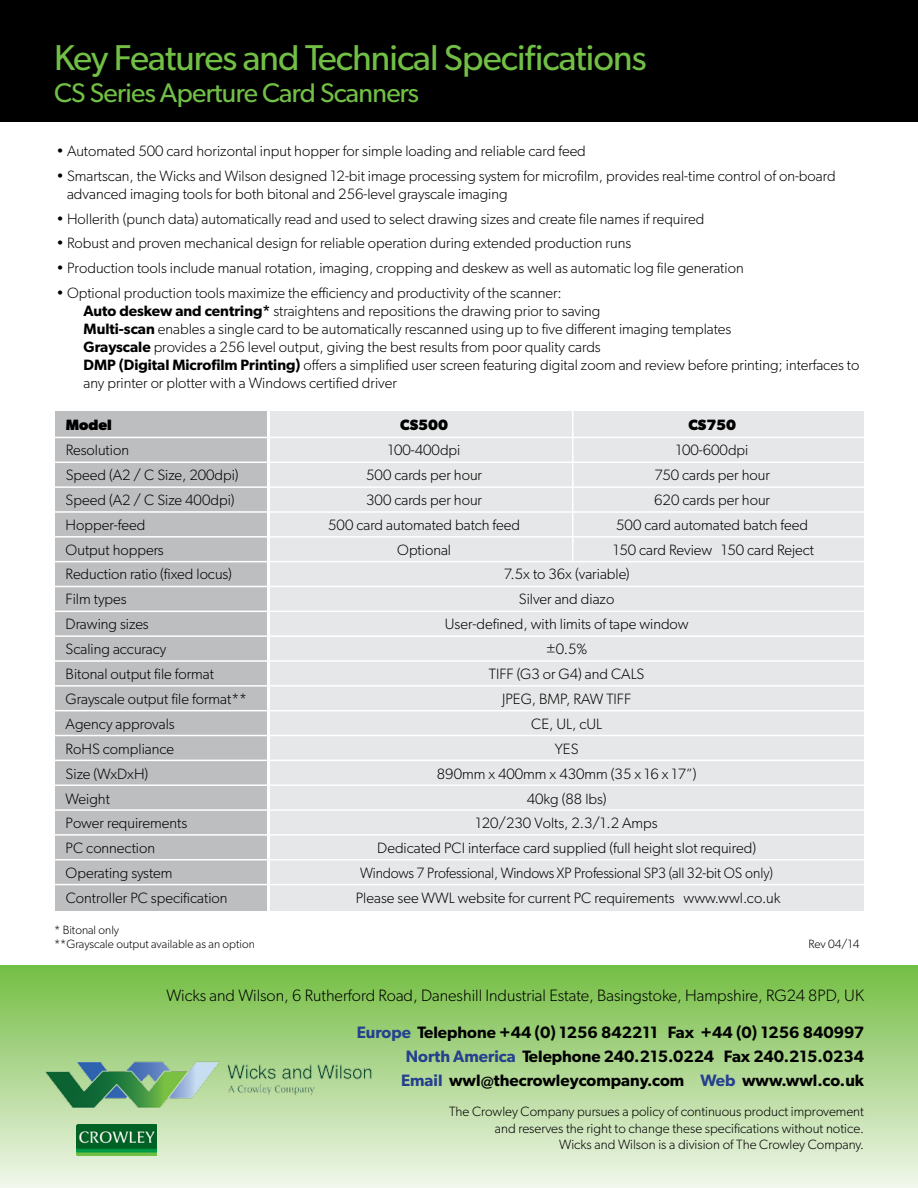
<style>
.page{position:relative;width:918px;height:1188px;background:#fff}
.page>*{position:absolute;margin:0;border:0;box-sizing:border-box;transform-origin:0 0}
.t1{font:36px "Gibson";letter-spacing:-.025em;color:#71bf45}
.t2{font:27px "Gibson";letter-spacing:-.025em;color:#71bf45}
.t3{font:600 16.5px/24px "Gibson";color:#000;text-align:justify}
.t4{font:300 16.5px "Gibson";color:#000}
.t5{font:300 15px/18px "Gibson";color:#000}
.t6{font:300 15px "Gibson";color:#000;scale:.95 1}
.t7{font:700 15px "Gibson";color:#000}
.t8{font:300 13.5px/16.5px "Gibson";color:#000;text-align:right}
.t9{font:300 12px/14.4px "Gibson";color:#000}
.s1{font-weight:600}
.s2{color:#25408f}
</style>
<div class="page">
<div style="left:0;top:0;width:918px;height:122px;background:#000"></div>
<div style="left:0;top:965px;width:918px;height:223px;background:linear-gradient(to bottom,#73bd43,#f1f6ea)"></div>
<img style="left:77px;top:1124px;width:79px;height:32px">
<div style="left:55px;top:411px;width:212px;height:500px;background:#bcbec0"></div>
<div style="left:270px;top:411px;width:594px;height:500px;background:#e6e7e8"></div>
<hr style="left:55px;top:437px;width:810px;height:1px;background:#fff">
<hr style="left:55px;top:462px;width:810px;height:1px;background:#fff">
<hr style="left:55px;top:486px;width:810px;height:2px;background:#fff">
<hr style="left:55px;top:511px;width:810px;height:2px;background:#fff">
<hr style="left:55px;top:536px;width:810px;height:2px;background:#fff">
<hr style="left:55px;top:561px;width:810px;height:1px;background:#fff">
<hr style="left:55px;top:586px;width:810px;height:1px;background:#fff">
<hr style="left:55px;top:611px;width:810px;height:1px;background:#fff">
<hr style="left:55px;top:635px;width:810px;height:2px;background:#fff">
<hr style="left:55px;top:660px;width:810px;height:2px;background:#fff">
<hr style="left:55px;top:685px;width:810px;height:2px;background:#fff">
<hr style="left:55px;top:710px;width:810px;height:1px;background:#fff">
<hr style="left:55px;top:735px;width:810px;height:1px;background:#fff">
<hr style="left:55px;top:760px;width:810px;height:1px;background:#fff">
<hr style="left:55px;top:784px;width:810px;height:2px;background:#fff">
<hr style="left:55px;top:809px;width:810px;height:2px;background:#fff">
<hr style="left:55px;top:834px;width:810px;height:2px;background:#fff">
<hr style="left:55px;top:859px;width:810px;height:1px;background:#fff">
<hr style="left:55px;top:884px;width:810px;height:1px;background:#fff">
<hr style="left:572px;top:411px;width:2px;height:150px;background:#fff">
<img style="left:44px;top:1057px;width:336px;height:50px">
<h1 class="t1" style="left:54px;top:36px;width:594px">Key Features and Technical Specifications</h1>
<h2 class="t2" style="left:54px;top:77px;width:367px">CS Series Aperture Card Scanners</h2>
<p class="t5" style="left:57px;top:142px;width:531px">• Automated 500 card horizontal input hopper for simple loading and reliable card feed</p>
<p class="t5" style="left:67px;top:167px;width:770px;text-indent:-10px">• Smartscan, the Wicks and Wilson designed 12-bit image processing system for microfilm, provides real-time control of on-board advanced imaging tools for both bitonal and 256-level grayscale imaging</p>
<p class="t5" style="left:57px;top:209px;width:649px">• Hollerith (punch data) automatically read and used to select drawing sizes and create file names if required</p>
<p class="t5" style="left:57px;top:234px;width:576px">• Robust and proven mechanical design for reliable operation during extended production runs</p>
<p class="t5" style="left:57px;top:259px;width:689px">• Production tools include manual rotation, imaging, cropping and deskew as well as automatic log file generation</p>
<p class="t5" style="left:84px;top:284px;width:777px;text-indent:-27px">• Optional production tools maximize the efficiency and productivity of the scanner:<br><span class="s1">Auto deskew and centring*</span> straightens and repositions the drawing prior to saving<br><span class="s1">Multi-scan</span> enables a single card to be automatically rescanned using up to five different imaging templates<br><span class="s1">Grayscale</span> provides a 256 level output, giving the best results from poor quality cards<br><span class="s1">DMP (Digital Microfilm Printing)</span> offers a simplified user screen featuring digital zoom and review before printing; interfaces to any printer or plotter with a Windows certified driver</p>
<p class="t7" style="left:66px;top:416px;width:48px">Model</p>
<p class="t7" style="left:400px;top:416px;width:49px">CS500</p>
<p class="t7" style="left:688px;top:416px;width:49px">CS750</p>
<p class="t5" style="left:66px;top:441px;width:65px">Resolution</p>
<p class="t5" style="left:388px;top:441px;width:74px">100-400dpi</p>
<p class="t5" style="left:676px;top:441px;width:74px">100-600dpi</p>
<p class="t5" style="left:66px;top:466px;width:175px">Speed (A2 / C Size, 200dpi)</p>
<p class="t5" style="left:366px;top:466px;width:117px">500 cards per hour</p>
<p class="t5" style="left:654px;top:466px;width:117px">750 cards per hour</p>
<p class="t5" style="left:66px;top:490px;width:170px">Speed (A2 / C Size 400dpi)</p>
<p class="t5" style="left:366px;top:490px;width:117px">300 cards per hour</p>
<p class="t5" style="left:654px;top:490px;width:117px">620 cards per hour</p>
<p class="t5" style="left:66px;top:515px;width:81px">Hopper-feed</p>
<p class="t5" style="left:328px;top:515px;width:193px">500 card automated batch feed</p>
<p class="t5" style="left:616px;top:515px;width:193px">500 card automated batch feed</p>
<p class="t5" style="left:66px;top:540px;width:100px">Output hoppers</p>
<p class="t5" style="left:397px;top:540px;width:55px">Optional</p>
<p class="t5" style="left:613px;top:540px;width:202px">150 card Review 150 card Reject</p>
<p class="t5" style="left:66px;top:565px;width:168px">Reduction ratio (fixed locus)</p>
<p class="t5" style="left:504px;top:565px;width:127px">7.5x to 36x (variable)</p>
<p class="t5" style="left:66px;top:590px;width:62px">Film types</p>
<p class="t5" style="left:519px;top:590px;width:97px">Silver and diazo</p>
<p class="t5" style="left:66px;top:615px;width:85px">Drawing sizes</p>
<p class="t5" style="left:445px;top:615px;width:245px">User-defined, with limits of tape window</p>
<p class="t5" style="left:66px;top:640px;width:102px">Scaling accuracy</p>
<p class="t5" style="left:546px;top:640px;width:43px">±0.5%</p>
<p class="t5" style="left:66px;top:665px;width:150px">Bitonal output file format</p>
<p class="t5" style="left:489px;top:665px;width:157px">TIFF (G3 or G4) and CALS</p>
<p class="t5" style="left:66px;top:690px;width:183px">Grayscale output file format**</p>
<p class="t5" style="left:502px;top:690px;width:131px">JPEG, BMP, RAW TIFF</p>
<p class="t5" style="left:66px;top:715px;width:111px">Agency approvals</p>
<p class="t5" style="left:531px;top:715px;width:72px">CE, UL, cUL</p>
<p class="t5" style="left:66px;top:739px;width:110px">RoHS compliance</p>
<p class="t5" style="left:555px;top:739px;width:25px">YES</p>
<p class="t5" style="left:66px;top:764px;width:84px">Size (WxDxH)</p>
<p class="t5" style="left:437px;top:764px;width:261px">890mm x 400mm x 430mm (35 x 16 x 17”)</p>
<p class="t5" style="left:66px;top:789px;width:46px">Weight</p>
<p class="t5" style="left:527px;top:789px;width:81px">40kg (88 lbs)</p>
<p class="t5" style="left:66px;top:814px;width:123px">Power requirements</p>
<p class="t5" style="left:476px;top:814px;width:184px">120/230 Volts, 2.3/1.2 Amps</p>
<p class="t5" style="left:66px;top:839px;width:91px">PC connection</p>
<p class="t5" style="left:377px;top:839px;width:380px">Dedicated PCI interface card supplied (full height slot required)</p>
<p class="t5" style="left:66px;top:864px;width:108px">Operating system</p>
<p class="t6" style="left:360px;top:864px;width:436px">Windows 7 Professional, Windows XP Professional SP3 (all 32-bit OS only)</p>
<p class="t5" style="left:66px;top:889px;width:163px">Controller PC specification</p>
<p class="t5" style="left:356px;top:889px;width:426px">Please see WWL website for current PC requirements www.wwl.co.uk</p>
<p class="t9" style="left:54px;top:923px;width:202px">* Bitonal only<br>**Grayscale output available as an option</p>
<p class="t9" style="left:808px;top:937px;width:52px">Rev 04/14</p>
<p class="t4" style="left:166px;top:985px;width:699px">Wicks and Wilson, 6 Rutherford Road, Daneshill Industrial Estate, Basingstoke, Hampshire, RG24 8PD, UK</p>
<p class="t3" style="left:401px;top:1020px;width:464px;text-indent:-44px"><span class="s2">Europe</span> Telephone +44 (0) 1256 842211 Fax +44 (0) 1256 840997<br><span class="s2">North America</span> Telephone 240.215.0224 Fax 240.215.0234<br><span class="s2">Email</span> wwl@thecrowleycompany.com <span class="s2">Web</span> www.wwl.co.uk</p>
<p class="t8" style="left:449px;top:1103px;width:416px">The Crowley Company pursues a policy of continuous product improvement and reserves the right to change these specifications without notice.<br>Wicks and Wilson is a division of The Crowley Company.</p>
</div>
